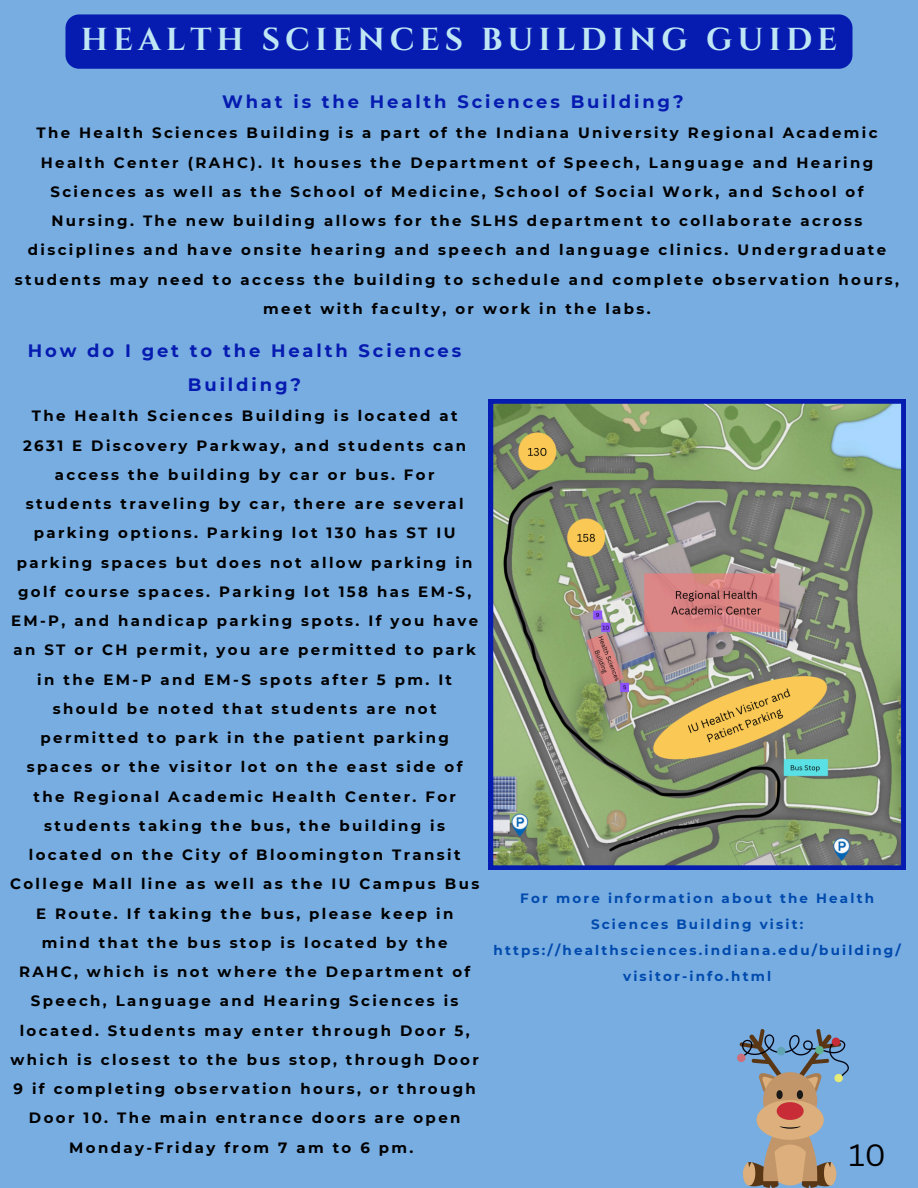
<style>
.page{position:relative;width:918px;height:1188px;background:#78ade2}
.page>*{position:absolute;margin:0;border:0;box-sizing:border-box;transform-origin:0 0}
.t1{font:700 31.65px "Cinzel";letter-spacing:.16em;color:#bee6f4}
.t2{font:30px "Canva Sans";color:#000}
.t3{font:700 17.85px/33.8px "Montserrat";letter-spacing:.16em;color:#061bb0;text-align:center}
.t4{font:700 15px/29.2px "Montserrat";letter-spacing:.16em;color:#000;text-align:center}
.t5{font:700 13.5px/25.8px "Montserrat";letter-spacing:.16em;color:#004aad;text-align:center}
</style>
<div class="page">
<svg style="left:489px;top:399px;width:417px;height:471px;background:#889276"></svg>
<img style="left:737px;top:1029px;width:112px;height:159px">
<div style="left:65px;top:14px;width:787px;height:55px;background:#061bb0;border-radius:14px"></div>
<p class="t1" style="left:81px;top:19px;width:758px">HEALTH SCIENCES BUILDING GUIDE</p>
<p class="t3" style="left:222px;top:85px;width:463px">What is the Health Sciences Building?</p>
<p class="t4" style="left:15px;top:118px;width:886px">The Health Sciences Building is a part of the Indiana University Regional Academic Health Center (RAHC). It houses the Department of Speech, Language and Hearing Sciences as well as the School of Medicine, School of Social Work, and School of Nursing. The new building allows for the SLHS department to collaborate across disciplines and have onsite hearing and speech and language clinics. Undergraduate students may need to access the building to schedule and complete observation hours, meet with faculty, or work in the labs.</p>
<p class="t3" style="left:28px;top:334px;width:435px">How do I get to the Health Sciences<br>Building?</p>
<p class="t4" style="left:10px;top:401px;width:471px">The Health Sciences Building is located at 2631 E Discovery Parkway, and students can access the building by car or bus. For<br>students traveling by car, there are several parking options. Parking lot 130 has ST IU parking spaces but does not allow parking in golf course spaces. Parking lot 158 has EM-S, EM-P, and handicap parking spots. If you have an ST or CH permit, you are permitted to park in the EM-P and EM-S spots after 5 pm. It should be noted that students are not permitted to park in the patient parking spaces or the visitor lot on the east side of the Regional Academic Health Center. For students taking the bus, the building is located on the City of Bloomington Transit College Mall line as well as the IU Campus Bus E Route. If taking the bus, please keep in<br>mind that the bus stop is located by the<br>RAHC, which is not where the Department of Speech, Language and Hearing Sciences is located. Students may enter through Door 5, which is closest to the bus stop, through Door 9 if completing observation hours, or through Door 10. The main entrance doors are open Monday-Friday from 7 am to 6 pm.</p>
<p class="t5" style="left:520px;top:886px;width:355px">For more information about the Health<br>Sciences Building visit:</p>
<p class="t5" style="left:494px;top:937px;width:409px">https://healthsciences.indiana.edu/building/ visitor-info.html</p>
<h1 class="t2" style="left:849px;top:1134px;width:39px">10</h1>
</div>
